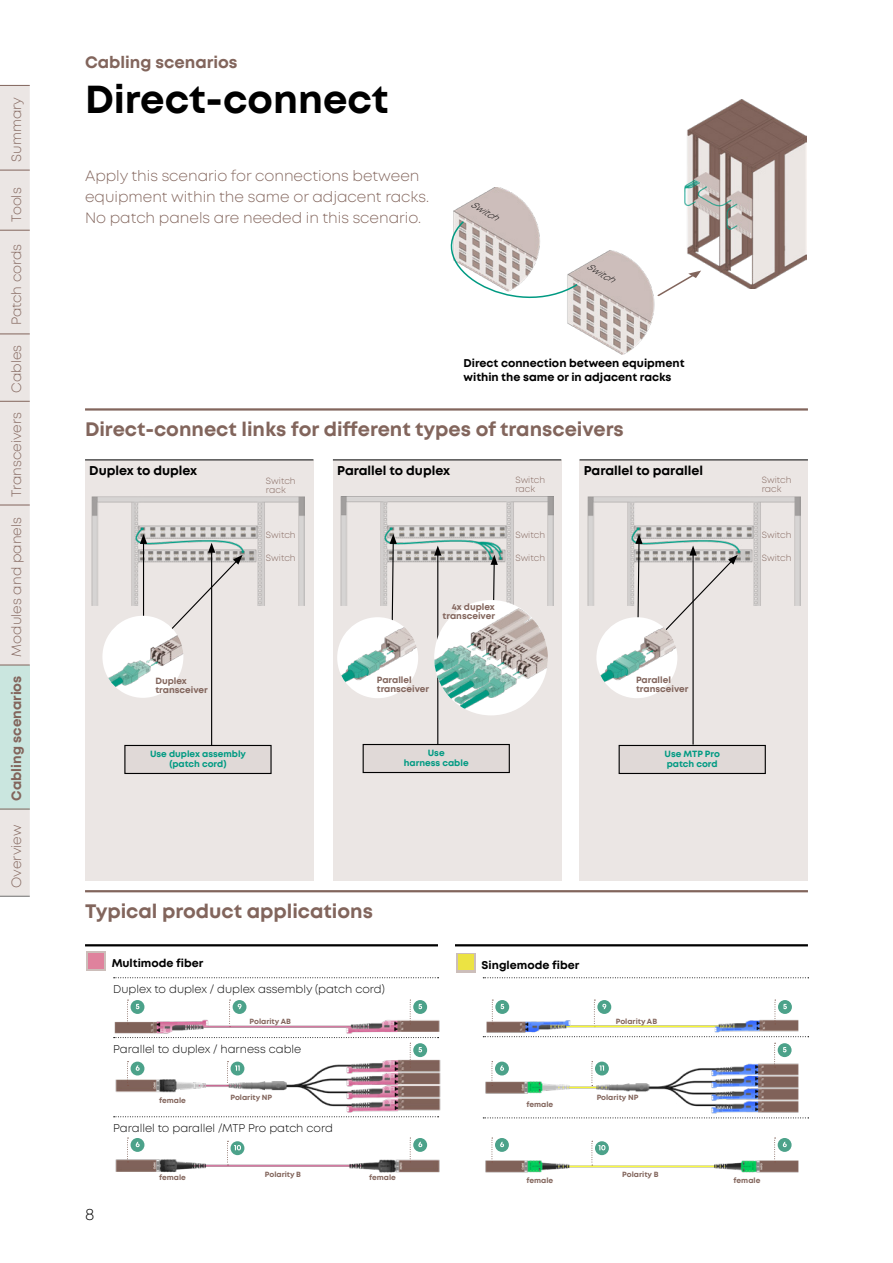
<style>
.page{position:relative;width:893px;height:1263px;background:#fff}
.page>*{position:absolute;margin:0;border:0;box-sizing:border-box;transform-origin:0 0}
.INHALT_Headline{font:700 39px "Mont";color:#000}
.INHALT_Subheadline_A{font:700 19.5px "Mont";color:#82655c}
.INHALT_Chapter{font:700 16.5px "Mont";color:#82655c}
.t1{font:300 16.5px "Mont";color:#000}
.INTRO_Copytext{font:300 15px/21px "Mont";color:#82655c}
.DC_content_-_Navigat{font:300 13.5px "Mont";color:#82655c}
.DC_content_-_Navigat-2{font:700 13.5px "Mont";color:#82655c}
.INHALT_Copytext_Lini{font:700 12.75px "Mont";color:#000}
.INHALT_Copytext_Tabe{font:300 11.25px "Mont";color:#000}
.INHALT_Caption_Bold{font:700 11.25px/13.5px "Mont";color:#000}
.INHALT_Copytext_Tabe-2{font:700 11.25px "Mont";color:#000}
.INHALT_Label_Small{font:700 9px/9px "Mont";color:#82655c}
.INHALT_Label_Small-2{font:300 9px "Mont";color:#82655c}
.INHALT_Label_Bold{font:700 9px/10.5px "Mont";color:#009a82;text-align:center}
.t2{font:italic 300 9px "Mont";color:#000}
.INHALT_Label_Supersm{font:700 7.5px "Mont";color:#82655c}
</style>
<div class="page">
<hr style="left:85px;top:408px;width:723px;height:3px;background:#82655c">
<hr style="left:85px;top:890px;width:723px;height:2px;background:#82655c">
<img style="left:684px;top:99px;width:122px;height:189px">
<img style="left:453px;top:187px;width:202px;height:168px">
<svg style="left:450px;top:220px;width:129px;height:103px"></svg>
<div style="left:85px;top:459px;width:228px;height:421px;background:#ebe6e4"></div>
<hr style="left:85px;top:459px;width:228px;height:1px;background:#000">
<div style="left:333px;top:459px;width:228px;height:421px;background:#ebe6e4"></div>
<hr style="left:333px;top:459px;width:228px;height:1px;background:#000">
<div style="left:579px;top:459px;width:229px;height:421px;background:#ebe6e4"></div>
<hr style="left:579px;top:459px;width:229px;height:1px;background:#000">
<img style="left:113px;top:1016px;width:327px;height:23px">
<img style="left:115px;top:1154px;width:325px;height:19px">
<img style="left:113px;top:1059px;width:328px;height:58px">
<img style="left:482px;top:1018px;width:319px;height:25px">
<img style="left:485px;top:1151px;width:314px;height:22px">
<img style="left:482px;top:1061px;width:319px;height:58px">
<svg style="left:114px;top:977px;width:325px;height:1px"></svg>
<div style="left:86px;top:951px;width:20px;height:20px;background:linear-gradient(to right,#ccbeba,#ccbeba)"></div>
<div style="left:88px;top:953px;width:15px;height:16px;background:#df829d"></div>
<div style="left:456px;top:952px;width:20px;height:20px;background:linear-gradient(to right,#ccbeba,#ccbeba)"></div>
<div style="left:458px;top:954px;width:15px;height:16px;background:#ece343"></div>
<hr style="left:85px;top:944px;width:353px;height:2px;background:#000">
<svg style="left:483px;top:977px;width:326px;height:1px"></svg>
<svg style="left:483px;top:1036px;width:326px;height:1px"></svg>
<svg style="left:483px;top:1117px;width:326px;height:1px"></svg>
<hr style="left:455px;top:944px;width:353px;height:2px;background:#000">
<img style="left:91px;top:496px;width:213px;height:109px">
<img style="left:587px;top:496px;width:213px;height:109px">
<img style="left:341px;top:497px;width:213px;height:108px">
<svg style="left:127px;top:1000px;width:17px;height:24px"></svg>
<svg style="left:492px;top:1000px;width:17px;height:24px"></svg>
<svg style="left:229px;top:1000px;width:17px;height:27px"></svg>
<svg style="left:594px;top:1000px;width:17px;height:27px"></svg>
<svg style="left:410px;top:1000px;width:17px;height:24px"></svg>
<svg style="left:775px;top:1000px;width:17px;height:24px"></svg>
<svg style="left:774px;top:1043px;width:18px;height:25px"></svg>
<svg style="left:410px;top:1138px;width:17px;height:24px"></svg>
<svg style="left:774px;top:1138px;width:18px;height:24px"></svg>
<svg style="left:592px;top:1061px;width:17px;height:25px"></svg>
<svg style="left:114px;top:1037px;width:325px;height:49px"></svg>
<svg style="left:492px;top:1061px;width:17px;height:25px"></svg>
<svg style="left:127px;top:1138px;width:17px;height:24px"></svg>
<svg style="left:492px;top:1138px;width:17px;height:24px"></svg>
<svg style="left:227px;top:1141px;width:17px;height:25px"></svg>
<svg style="left:592px;top:1141px;width:17px;height:25px"></svg>
<svg style="left:657px;top:268px;width:48px;height:29px"></svg>
<div style="left:125px;top:745px;width:146px;height:28px;background:#e0d9d7"></div>
<div style="left:124px;top:745px;width:148px;height:29px;border:1px solid #000"></div>
<hr style="left:211px;top:550px;width:1px;height:195px;background:#000">
<svg style="left:140px;top:534px;width:103px;height:122px"></svg>
<svg style="left:490px;top:555px;width:8px;height:45px"></svg>
<svg style="left:390px;top:534px;width:7px;height:83px"></svg>
<div style="left:363px;top:744px;width:146px;height:28px;background:#e0d9d7"></div>
<div style="left:363px;top:744px;width:147px;height:29px;border:1px solid #000"></div>
<hr style="left:437px;top:553px;width:1px;height:192px;background:#000">
<svg style="left:434px;top:546px;width:7px;height:10px"></svg>
<hr style="left:692px;top:553px;width:2px;height:192px;background:#000">
<svg style="left:635px;top:534px;width:103px;height:130px"></svg>
<img style="left:102px;top:616px;width:81px;height:82px">
<img style="left:337px;top:617px;width:81px;height:79px">
<img style="left:596px;top:617px;width:81px;height:79px">
<img style="left:434px;top:601px;width:114px;height:114px">
<div style="left:619px;top:745px;width:146px;height:28px;background:#e0d9d7"></div>
<div style="left:619px;top:745px;width:147px;height:29px;border:1px solid #000"></div>
<div style="left:0;top:86px;width:30px;height:810px;background:#ebe6e4"></div>
<div style="left:0;top:665px;width:30px;height:144px;background:#cae6df"></div>
<hr style="left:0;top:505px;width:30px;height:1px;background:#82655c">
<hr style="left:0;top:401px;width:30px;height:1px;background:#82655c">
<hr style="left:0;top:334px;width:30px;height:1px;background:#82655c">
<hr style="left:0;top:230px;width:30px;height:1px;background:#82655c">
<hr style="left:0;top:170px;width:30px;height:1px;background:#82655c">
<hr style="left:0;top:85px;width:30px;height:1px;background:#82655c">
<hr style="left:0;top:896px;width:30px;height:1px;background:#6f6f6f">
<hr style="left:0;top:809px;width:30px;height:1px;background:#82655c">
<hr style="left:0;top:665px;width:30px;height:1px;background:#82655c">
<p class="DC_content_-_Navigat" style="left:8px;top:162px;width:66px;rotate:-90deg">Summary</p>
<p class="DC_content_-_Navigat" style="left:8px;top:222px;width:36px;rotate:-90deg">Tools</p>
<p class="DC_content_-_Navigat" style="left:8px;top:325px;width:83px;rotate:-90deg">Patch cords</p>
<p class="DC_content_-_Navigat" style="left:8px;top:393px;width:50px;rotate:-90deg">Cables</p>
<p class="DC_content_-_Navigat" style="left:8px;top:496px;width:86px;rotate:-90deg">Transceivers</p>
<p class="DC_content_-_Navigat" style="left:8px;top:656px;width:141px;rotate:-90deg">Modules and panels</p>
<p class="DC_content_-_Navigat-2" style="left:8px;top:800px;width:126px;rotate:-90deg">Cabling scenarios</p>
<p class="DC_content_-_Navigat" style="left:8px;top:888px;width:65px;rotate:-90deg">Overview</p>
<p class="INHALT_Chapter" style="left:85px;top:52px;width:154px">Cabling scenarios</p>
<p class="INHALT_Headline" style="left:85px;top:74px;width:305px">Direct-connect</p>
<p class="INTRO_Copytext" style="left:85px;top:165px;width:345px">Apply this scenario for connections between equipment within the same or adjacent racks.<br>No patch panels are needed in this scenario.</p>
<p class="t2" style="left:475px;top:199px;width:31px;rotate:30deg">Switch</p>
<p class="t2" style="left:591px;top:261px;width:31px;rotate:30deg">Switch</p>
<p class="INHALT_Caption_Bold" style="left:463px;top:357px;width:223px">Direct connection between equipment within the same or in adjacent racks</p>
<p class="INHALT_Subheadline_A" style="left:85px;top:417px;width:540px">Direct-connect links for different types of transceivers</p>
<p class="INHALT_Copytext_Lini" style="left:89px;top:462px;width:109px">Duplex to duplex</p>
<p class="INHALT_Copytext_Lini" style="left:337px;top:462px;width:114px">Parallel to duplex</p>
<p class="INHALT_Copytext_Lini" style="left:584px;top:462px;width:121px">Parallel to parallel</p>
<p class="INHALT_Label_Small-2" style="left:515px;top:474px;width:31px">Switch</p>
<p class="INHALT_Label_Small-2" style="left:515px;top:483px;width:21px">rack</p>
<p class="INHALT_Label_Small-2" style="left:266px;top:476px;width:31px">Switch</p>
<p class="INHALT_Label_Small-2" style="left:266px;top:485px;width:21px">rack</p>
<p class="INHALT_Label_Small-2" style="left:762px;top:474px;width:31px">Switch</p>
<p class="INHALT_Label_Small-2" style="left:762px;top:483px;width:21px">rack</p>
<p class="INHALT_Label_Small-2" style="left:266px;top:529px;width:31px">Switch</p>
<p class="INHALT_Label_Small-2" style="left:515px;top:529px;width:31px">Switch</p>
<p class="INHALT_Label_Small-2" style="left:762px;top:529px;width:31px">Switch</p>
<p class="INHALT_Label_Small-2" style="left:266px;top:553px;width:31px">Switch</p>
<p class="INHALT_Label_Small-2" style="left:515px;top:553px;width:31px">Switch</p>
<p class="INHALT_Label_Small-2" style="left:762px;top:553px;width:31px">Switch</p>
<p class="INHALT_Label_Small" style="left:443px;top:602px;width:54px;text-align:right">4x duplex transceiver</p>
<p class="INHALT_Label_Small" style="left:155px;top:676px;width:54px">Duplex transceiver</p>
<p class="INHALT_Label_Small" style="left:377px;top:676px;width:54px">Parallel transceiver</p>
<p class="INHALT_Label_Small" style="left:636px;top:676px;width:54px">Parallel transceiver</p>
<p class="INHALT_Label_Bold" style="left:150px;top:748px;width:97px">Use duplex assembly (patch cord)</p>
<p class="INHALT_Label_Bold" style="left:404px;top:747px;width:66px">Use<br>harness cable</p>
<p class="INHALT_Label_Bold" style="left:665px;top:748px;width:57px;text-align:left">Use MTP Pro patch cord</p>
<p class="INHALT_Subheadline_A" style="left:85px;top:898px;width:289px">Typical product applications</p>
<p class="INHALT_Copytext_Tabe-2" style="left:112px;top:956px;width:93px">Multimode fiber</p>
<p class="INHALT_Copytext_Tabe-2" style="left:482px;top:957px;width:99px">Singlemode fiber</p>
<p class="INHALT_Copytext_Tabe" style="left:113px;top:982px;width:273px">Duplex to duplex / duplex assembly (patch cord)</p>
<p class="INHALT_Label_Supersm" style="left:250px;top:1016px;width:43px">Polarity AB</p>
<p class="t1" style="left:85px;top:1204px;width:11px">8</p>
<p class="INHALT_Copytext_Tabe" style="left:113px;top:1042px;width:190px">Parallel to duplex / harness cable</p>
<p class="INHALT_Label_Supersm" style="left:159px;top:1096px;width:28px">female</p>
<p class="INHALT_Label_Supersm" style="left:230px;top:1092px;width:43px">Polarity NP</p>
<p class="INHALT_Copytext_Tabe" style="left:113px;top:1121px;width:221px">Parallel to parallel /MTP Pro patch cord</p>
<p class="INHALT_Label_Supersm" style="left:159px;top:1173px;width:28px">female</p>
<p class="INHALT_Label_Supersm" style="left:265px;top:1169px;width:38px">Polarity B</p>
<p class="INHALT_Label_Supersm" style="left:369px;top:1173px;width:28px">female</p>
<p class="INHALT_Label_Supersm" style="left:526px;top:1099px;width:28px">female</p>
<p class="INHALT_Label_Supersm" style="left:526px;top:1176px;width:28px">female</p>
<p class="INHALT_Label_Supersm" style="left:616px;top:1016px;width:43px">Polarity AB</p>
<p class="INHALT_Label_Supersm" style="left:597px;top:1092px;width:43px">Polarity NP</p>
<p class="INHALT_Label_Supersm" style="left:622px;top:1169px;width:38px">Polarity B</p>
<p class="INHALT_Label_Supersm" style="left:734px;top:1176px;width:28px">female</p>
</div>
